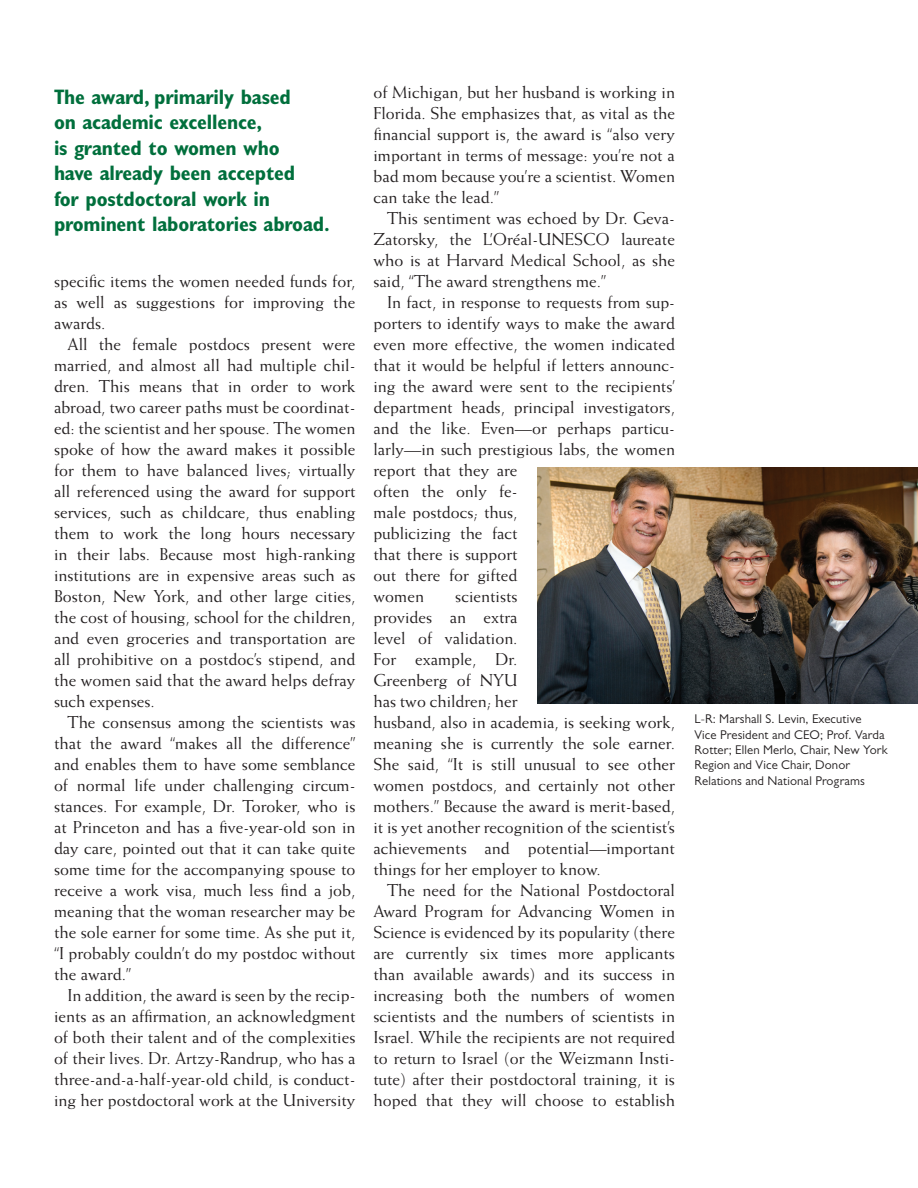
<style>
.page{position:relative;width:918px;height:1188px;background:#fff}
.page>*{position:absolute;margin:0;border:0;box-sizing:border-box;transform-origin:0 0}
.t1{font:700 condensed 21px/25.5px "Gill Sans";letter-spacing:-.01em;color:#006f3c}
.t2{font:17.25px/21px "Weiss";color:#231f20;text-align:justify}
.t3{font:12.75px/15.3px "Gill Sans";letter-spacing:.01em;color:#231f20}
</style>
<div class="page">
<img style="left:538px;top:467px;width:380px;height:237px">
<p class="t1" style="left:54px;top:84px;width:277px">The award, primarily based<br>on academic excellence,<br>is granted to women who<br>have already been accepted<br>for postdoctoral work in prominent laboratories abroad.</p>
<p class="t2" style="left:54px;top:270px;width:303px">specific items the women needed funds for, as well as suggestions for improving the awards.</p>
<p class="t2" style="left:54px;top:333px;width:303px;text-indent:14px">All the female postdocs present were married, and almost all had multiple chil&shy;dren. This means that in order to work abroad, two career paths must be coordinat&shy;ed: the scientist and her spouse. The women spoke of how the award makes it possible for them to have balanced lives; virtually all referenced using the award for support services, such as childcare, thus enabling them to work the long hours necessary in their labs. Because most high-ranking institutions are in expensive areas such as Boston, New York, and other large cities, the cost of housing, school for the children, and even groceries and transportation are all prohibitive on a postdoc’s stipend, and the women said that the award helps defray such expenses.</p>
<p class="t2" style="left:54px;top:711px;width:303px;text-indent:14px">The consensus among the scientists was that the award “makes all the difference” and enables them to have some semblance of normal life under challenging circum&shy;stances. For example, Dr. Toroker, who is at Princeton and has a five-year-old son in day care, pointed out that it can take quite some time for the accompanying spouse to receive a work visa, much less find a job, meaning that the woman researcher may be the sole earner for some time. As she put it, “I probably couldn’t do my postdoc without the award.”</p>
<p class="t2" style="left:54px;top:984px;width:303px;text-indent:14px">In addition, the award is seen by the recip&shy;ients as an affirmation, an acknowledgment of both their talent and of the complexities of their lives. Dr. Artzy-Randrup, who has a three-and-a-half-year-old child, is conduct&shy;ing her postdoctoral work at the University</p>
<p class="t2" style="left:374px;top:81px;width:303px">of Michigan, but her husband is working in Florida. She emphasizes that, as vital as the financial support is, the award is “also very important in terms of message: you’re not a bad mom because you’re a scientist. Women can take the lead.”</p>
<p class="t2" style="left:374px;top:207px;width:303px;text-indent:14px">This sentiment was echoed by Dr. Geva-Zatorsky, the L’Oréal-UNESCO laureate who is at Harvard Medical School, as she said, “The award strengthens me.”</p>
<p class="t2" style="left:374px;top:291px;width:303px;text-align:left;text-indent:14px">In fact, in response to requests from sup&shy;porters to identify ways to make the award even more effective, the women indicated that it would be helpful if letters announc&shy;ing the award were sent to the recipients’ department heads, principal investigators, and the like. Even—or perhaps particu&shy;larly—in such prestigious labs, the women report that they are<br>often the only fe-<br>male postdocs; thus,<br>publicizing the fact<br>that there is support<br>out there for gifted<br>women</p>
<p class="t2" style="left:374px;top:585px;width:303px;text-align:left;text-indent:82px">scientists<br>provides an extra<br>level of validation.<br>For example, Dr.<br>Greenberg of NYU<br>has two children; her<br>husband, also in academia, is seeking work, meaning she is currently the sole earner.<br>She said, “It is still unusual to see other women postdocs, and certainly not other mothers.” Because the award is merit-based, it is yet another recognition of the scientist’s achievements and potential—important things for her employer to know.</p>
<p class="t2" style="left:374px;top:879px;width:303px;text-indent:14px">The need for the National Postdoctoral Award Program for Advancing Women in Science is evidenced by its popularity (there are currently six times more applicants than available awards) and its success in increasing both the numbers of women scientists and the numbers of scientists in Israel. While the recipients are not required to return to Israel (or the Weizmann Insti&shy;tute) after their postdoctoral training, it is hoped that they will choose to establish</p>
<p class="t3" style="left:694px;top:711px;width:195px">L-R: Marshall S. Levin, Executive<br>Vice President and CEO; Prof. Varda Rotter; Ellen Merlo, Chair, New York Region and Vice Chair, Donor Relations and National Programs</p>
</div>
